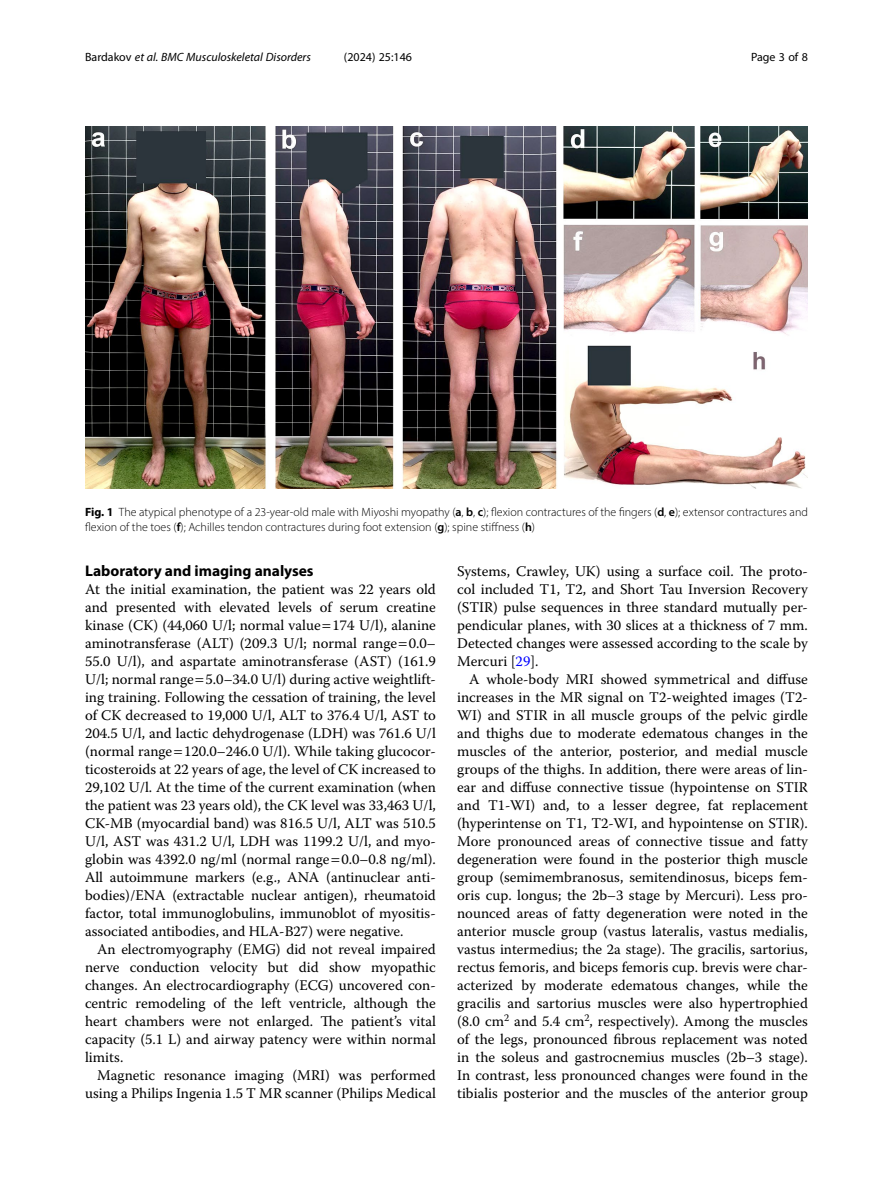
<style>
.page{position:relative;width:893px;height:1191px;background:#fff}
.page>*{position:absolute;margin:0;border:0;box-sizing:border-box;transform-origin:0 0}
.Head_1{font:700 15.45px "Myriad Pro";color:#000}
.Body_Text_Indent{font:14.7px/18px "Warnock Pro";color:#000;text-align:justify}
.Body_Text{font:14.7px/18px "Warnock Pro";color:#000;text-align:justify}
.Figure_Caption{font:300 12px/15px "Myriad Pro";color:#000}
.t1{font:italic 12px "Myriad Pro";color:#000}
.t2{font:12px "Myriad Pro";color:#000}
.s1{font-style:normal}
.s2{font-weight:700}
.s3{font-weight:600}
.s4{color:#00f}
</style>
<div class="page">
<img style="left:85px;top:126px;width:723px;height:363px">
<p class="t1" style="left:85px;top:50px;width:227px"><span class="s1">Bardakov</span> et al. BMC Musculoskeletal Disorders</p>
<p class="t2" style="left:344px;top:50px;width:70px">(2024) 25:146</p>
<p class="t2" style="left:751px;top:50px;width:58px">Page 3 of 8</p>
<p class="Figure_Caption" style="left:85px;top:504px;width:724px"><span class="s2">Fig. 1</span> The atypical phenotype of a 23-year-old male with Miyoshi myopathy (<span class="s3">a</span>, <span class="s3">b</span>, <span class="s3">c</span>); flexion contractures of the fingers (<span class="s3">d</span>, <span class="s3">e</span>); extensor contractures and flexion of the toes (<span class="s3">f</span>); Achilles tendon contractures during foot extension (<span class="s3">g</span>); spine stiffness (<span class="s3">h</span>)</p>
<p class="Head_1" style="left:85px;top:561px;width:230px">Laboratory and imaging analyses</p>
<p class="Body_Text" style="left:85px;top:580px;width:352px">At the initial examination, the patient was 22 years old and presented with elevated levels of serum creatine kinase (CK) (44,060 U/l; normal value 174 U/l), alanine aminotransferase (ALT) (209.3 U/l; normal range 0.0– 55.0 U/l), and aspartate aminotransferase (AST) (161.9<br>U/l; normal range 5.0–34.0 U/l) during active weightlift&shy;ing training. Following the cessation of training, the level of CK decreased to 19,000 U/l, ALT to 376.4 U/l, AST to 204.5 U/l, and lactic dehydrogenase (LDH) was 761.6 U/l (normal range 120.0–246.0 U/l). While taking glucocor&shy;ticosteroids at 22 years of age, the level of CK increased to 29,102 U/l. At the time of the current examination (when the patient was 23 years old), the CK level was 33,463 U/l, CK-MB (myocardial band) was 816.5 U/l, ALT was 510.5<br>U/l, AST was 431.2 U/l, LDH was 1199.2 U/l, and myo&shy;globin was 4392.0 ng/ml (normal range 0.0–0.8 ng/ml).<br>All autoimmune markers (e.g., ANA (antinuclear anti&shy;bodies)/ENA (extractable nuclear antigen), rheumatoid factor, total immunoglobulins, immunoblot of myositis&shy;associated antibodies, and HLA-B27) were negative.</p>
<p class="Body_Text_Indent" style="left:85px;top:940px;width:352px;text-indent:12px">An electromyography (EMG) did not reveal impaired nerve conduction velocity but did show myopathic changes. An electrocardiography (ECG) uncovered con&shy;centric remodeling of the left ventricle, although the heart chambers were not enlarged. The patient’s vital capacity (5.1 L) and airway patency were within normal limits.</p>
<p class="Body_Text_Indent" style="left:85px;top:1066px;width:352px;text-align:right">Magnetic resonance imaging (MRI) was performed using a Philips Ingenia 1.5 T MR scanner (Philips Medical</p>
<p class="Body_Text_Indent" style="left:457px;top:562px;width:352px">Systems, Crawley, UK) using a surface coil. The proto&shy;col included T1, T2, and Short Tau Inversion Recovery (STIR) pulse sequences in three standard mutually per&shy;pendicular planes, with 30 slices at a thickness of 7 mm.<br>Detected changes were assessed according to the scale by Mercuri [<span class="s4">29</span>].</p>
<p class="Body_Text_Indent" style="left:457px;top:670px;width:352px;text-indent:12px">A whole-body MRI showed symmetrical and diffuse increases in the MR signal on T2-weighted images (T2- WI) and STIR in all muscle groups of the pelvic girdle and thighs due to moderate edematous changes in the muscles of the anterior, posterior, and medial muscle groups of the thighs. In addition, there were areas of lin&shy;ear and diffuse connective tissue (hypointense on STIR and T1-WI) and, to a lesser degree, fat replacement (hyperintense on T1, T2-WI, and hypointense on STIR).<br>More pronounced areas of connective tissue and fatty degeneration were found in the posterior thigh muscle group (semimembranosus, semitendinosus, biceps fem&shy;oris cup. longus; the 2b–3 stage by Mercuri). Less pro&shy;nounced areas of fatty degeneration were noted in the anterior muscle group (vastus lateralis, vastus medialis, vastus intermedius; the 2a stage). The gracilis, sartorius, rectus femoris, and biceps femoris cup. brevis were char&shy;acterized by moderate edematous changes, while the gracilis and sartorius muscles were also hypertrophied (8.0 cm<sup>2</sup> and 5.4 cm<sup>2</sup>, respectively). Among the muscles of the legs, pronounced fibrous replacement was noted in the soleus and gastrocnemius muscles (2b–3 stage).<br>In contrast, less pronounced changes were found in the tibialis posterior and the muscles of the anterior group</p>
</div>
